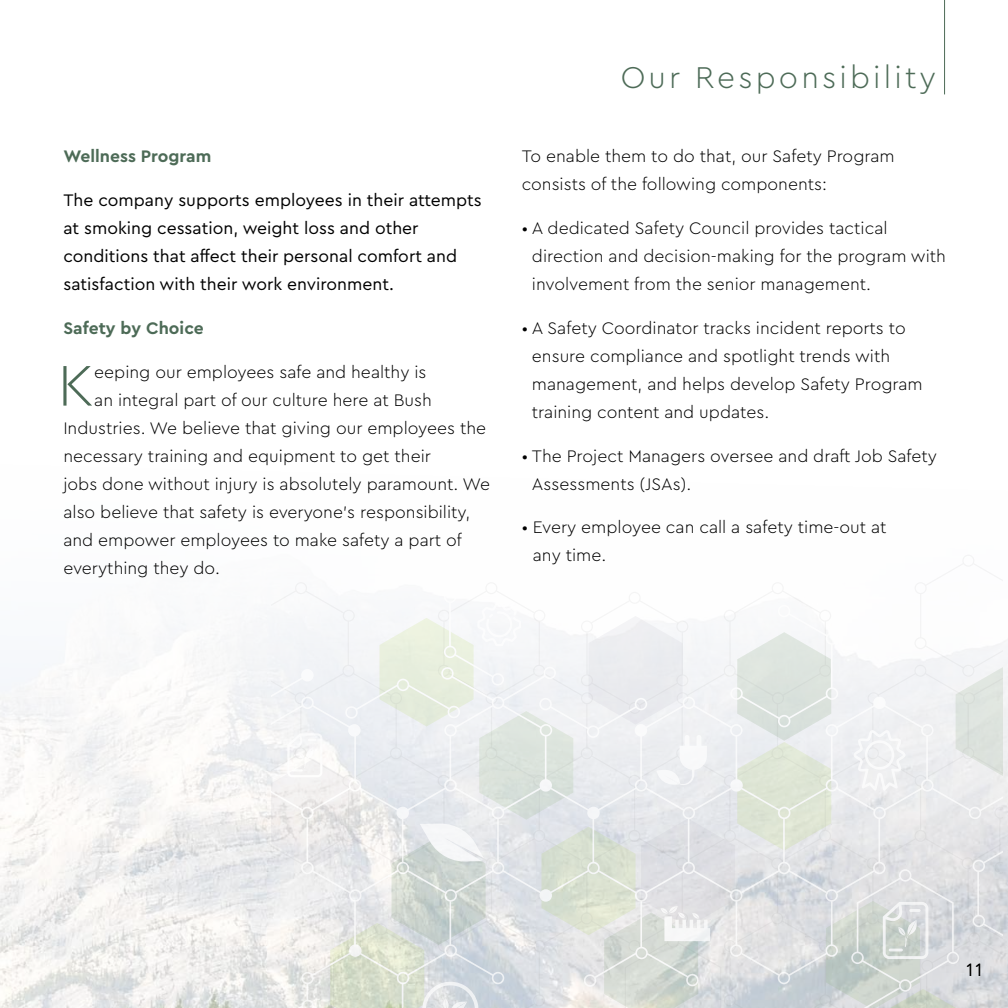
<style>
.page{position:relative;width:1008px;height:1008px;background:#fff}
.page>*{position:absolute;margin:0;border:0;box-sizing:border-box;transform-origin:0 0}
.t1{font:300 59.85px "Cera Pro";color:#4d6b57}
.t2{font:300 31.5px "Cera Pro";letter-spacing:.1em;color:#4d6b57}
.t3{font:300 17.5px/28px "Cera Pro";color:#000}
.t4{font:17.5px/28px "Cera Pro";color:#000}
.t5{font:700 17.5px "Cera Pro";color:#4d6b57}
.t6{font:300 17.5px "Avenir";color:#000}
</style>
<div class="page">
<img style="left:0;top:604px;width:1008px;height:404px">
<svg style="left:272px;top:555px;width:731px;height:453px"></svg>
<hr style="left:944px;top:0;width:1px;height:94px;background:#4d6b57">
<p class="t5" style="left:63px;top:145px;width:149px">Wellness Program</p>
<p class="t4" style="left:63px;top:185px;width:420px">The company supports employees in their attempts at smoking cessation, weight loss and other conditions that affect their personal comfort and satisfaction with their work environment.</p>
<p class="t5" style="left:63px;top:316px;width:142px">Safety by Choice</p>
<h1 class="t1" style="left:58px;top:346px;width:38px">K</h1>
<p class="t3" style="left:94px;top:357px;width:334px">eeping our employees safe and healthy is</p>
<p class="t3" style="left:94px;top:385px;width:339px">an integral part of our culture here at Bush</p>
<p class="t3" style="left:63px;top:413px;width:424px">Industries. We believe that giving our employees the</p>
<p class="t3" style="left:63px;top:441px;width:369px">necessary training and equipment to get their</p>
<p class="t3" style="left:63px;top:469px;width:428px">jobs done without injury is absolutely paramount. We</p>
<p class="t3" style="left:63px;top:497px;width:409px">also believe that safety is everyone’s responsibility,</p>
<p class="t3" style="left:63px;top:525px;width:400px">and empower employees to make safety a part of</p>
<p class="t3" style="left:63px;top:553px;width:158px">everything they do.</p>
<h2 class="t2" style="left:621px;top:56px;width:317px">Our Responsibility</h2>
<p class="t3" style="left:522px;top:142px;width:375px">To enable them to do that, our Safety Program consists of the following components:</p>
<p class="t3" style="left:532px;top:214px;width:416px;text-indent:-10px">• A dedicated Safety Council provides tactical direction and decision-making for the program with involvement from the senior management.</p>
<p class="t3" style="left:532px;top:313px;width:392px;text-indent:-10px">• A Safety Coordinator tracks incident reports to ensure compliance and spotlight trends with management, and helps develop Safety Program training content and updates.</p>
<p class="t3" style="left:532px;top:441px;width:407px;text-indent:-10px">• The Project Managers oversee and draft Job Safety<br>Assessments (JSAs).</p>
<p class="t3" style="left:533px;top:513px;width:355px;text-indent:-11px">• Every employee can call a safety time-out at any time.</p>
<p class="t6" style="left:965px;top:960px;width:20px">11</p>
</div>
